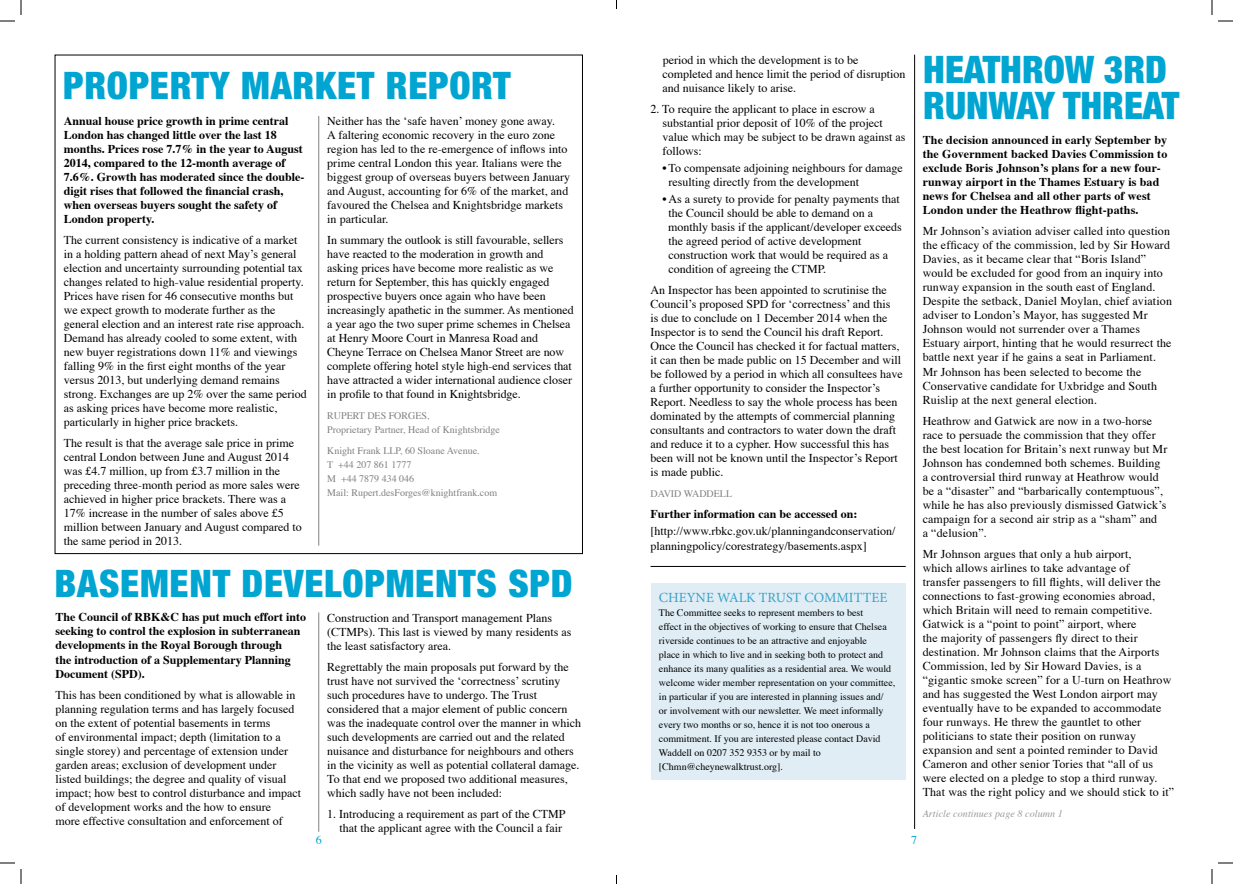
<style>
.page{position:relative;width:1233px;height:884px;background:#fff}
.page>*{position:absolute;margin:0;border:0;box-sizing:border-box;transform-origin:0 0}
.t1{font:900 condensed 38px "Helvetica Neue";letter-spacing:.02em;color:#00a5d2}
.t2{font:900 condensed 38px/36px "Helvetica Neue";letter-spacing:-.005em;color:#00a5d2}
.t3{font:14px "Minion Pro";color:#39a1c9}
.t4{font:12px/14px "Times";color:#000}
.t5{font:700 12px/14px "Times";color:#000}
.t6{font:12px "Times";color:#00a5d2}
.t7{font:10px/14px "Times";color:#000}
.t8{font:10px/14px "Times";color:#818084}
.t9{font:italic 10px "Times";letter-spacing:.01em;color:#98989c}
</style>
<div class="page">
<hr style="left:318px;top:116px;width:1px;height:430px;background:#818084">
<hr style="left:318px;top:612px;width:1px;height:220px;background:#818084">
<hr style="left:914px;top:55px;width:1px;height:774px;background:#000">
<hr style="left:650px;top:566px;width:255px;height:1px;background:#000">
<div style="left:651px;top:583px;width:254px;height:197px;background:#e0edf5"></div>
<svg style="left:1218px;top:20px;width:15px;height:2px"></svg>
<svg style="left:1218px;top:862px;width:15px;height:2px"></svg>
<svg style="left:0;top:0;width:22px;height:22px"></svg>
<svg style="left:0;top:862px;width:22px;height:22px"></svg>
<svg style="left:1211px;top:0;width:1px;height:15px"></svg>
<svg style="left:1211px;top:869px;width:1px;height:15px"></svg>
<h1 class="t2" style="left:923px;top:51px;width:258px">HEATHROW 3RD<br>RUNWAY THREAT</h1>
<p class="t5" style="left:922px;top:132px;width:246px">The decision announced in early September by the Government backed Davies Commission to exclude Boris Johnson’s plans for a new four&shy;runway airport in the Thames Estuary is bad news for Chelsea and all other parts of west London under the Heathrow flight-paths.</p>
<p class="t4" style="left:922px;top:223px;width:251px">Mr Johnson’s aviation adviser called into question the efficacy of the commission, led by Sir Howard Davies, as it became clear that “Boris Island” would be excluded for good from an inquiry into runway expansion in the south east of England.<br>Despite the setback, Daniel Moylan, chief aviation adviser to London’s Mayor, has suggested Mr Johnson would not surrender over a Thames Estuary airport, hinting that he would resurrect the battle next year if he gains a seat in Parliament.<br>Mr Johnson has been selected to become the Conservative candidate for Uxbridge and South Ruislip at the next general election.</p>
<p class="t4" style="left:922px;top:412px;width:246px">Heathrow and Gatwick are now in a two-horse race to persuade the commission that they offer the best location for Britain’s next runway but Mr Johnson has condemned both schemes. Building a controversial third runway at Heathrow would be a “disaster” and “barbarically contemptuous”, while he has also previously dismissed Gatwick’s campaign for a second air strip as a “sham” and<br>a “delusion”.</p>
<p class="t4" style="left:922px;top:546px;width:253px">Mr Johnson argues that only a hub airport,<br>which allows airlines to take advantage of<br>transfer passengers to fill flights, will deliver the connections to fast-growing economies abroad, which Britain will need to remain competitive.<br>Gatwick is a “point to point” airport, where<br>the majority of passengers fly direct to their destination. Mr Johnson claims that the Airports Commission, led by Sir Howard Davies, is a “gigantic smoke screen” for a U-turn on Heathrow and has suggested the West London airport may eventually have to be expanded to accommodate four runways. He threw the gauntlet to other politicians to state their position on runway expansion and sent a pointed reminder to David Cameron and other senior Tories that “all of us were elected on a pledge to stop a third runway.<br>That was the right policy and we should stick to it”</p>
<p class="t9" style="left:922px;top:804px;width:142px">Article continues page 8 column 1</p>
<p class="t4" style="left:662px;top:52px;width:244px">period in which the development is to be completed and hence limit the period of disruption and nuisance likely to arise.</p>
<p class="t4" style="left:662px;top:101px;width:245px;text-indent:-12px">2. To require the applicant to place in escrow a substantial prior deposit of 10% of the project value which may be subject to be drawn against as follows:</p>
<p class="t4" style="left:668px;top:160px;width:236px;text-indent:-6px">• To compensate adjoining neighbours for damage resulting directly from the development</p>
<p class="t4" style="left:668px;top:191px;width:235px;text-indent:-6px">• As a surety to provide for penalty payments that the Council should be able to demand on a monthly basis if the applicant/developer exceeds the agreed period of active development construction work that would be required as a condition of agreeing the CTMP.</p>
<p class="t4" style="left:650px;top:282px;width:254px">An Inspector has been appointed to scrutinise the Council’s proposed SPD for ‘correctness’ and this<br>is due to conclude on 1 December 2014 when the Inspector is to send the Council his draft Report.<br>Once the Council has checked it for factual matters, it can then be made public on 15 December and will be followed by a period in which all consultees have a further opportunity to consider the Inspector’s Report. Needless to say the whole process has been dominated by the attempts of commercial planning consultants and contractors to water down the draft and reduce it to a cypher. How successful this has been will not be known until the Inspector’s Report is made public.</p>
<p class="t8" style="left:650px;top:486px;width:83px">DAVID WADDELL</p>
<p class="t5" style="left:650px;top:506px;width:208px">Further information can be accessed on:</p>
<p class="t4" style="left:650px;top:523px;width:246px;line-height:14.4px">[http://www.rbkc.gov.uk/planningandconservation/ planningpolicy/corestrategy/basements.aspx]</p>
<h1 class="t1" style="left:63px;top:62px;width:449px">PROPERTY MARKET REPORT</h1>
<p class="t5" style="left:64px;top:113px;width:242px">Annual house price growth in prime central London has changed little over the last 18 months. Prices rose 7.7% in the year to August 2014, compared to the 12-month average of 7.6%. Growth has moderated since the double&shy;digit rises that followed the financial crash, when overseas buyers sought the safety of London property.</p>
<p class="t4" style="left:64px;top:232px;width:244px">The current consistency is indicative of a market in a holding pattern ahead of next May’s general election and uncertainty surrounding potential tax changes related to high-value residential property.<br>Prices have risen for 46 consecutive months but we expect growth to moderate further as the general election and an interest rate rise approach.<br>Demand has already cooled to some extent, with new buyer registrations down 11% and viewings falling 9% in the first eight months of the year versus 2013, but underlying demand remains strong. Exchanges are up 2% over the same period as asking prices have become more realistic, particularly in higher price brackets.</p>
<p class="t4" style="left:64px;top:435px;width:239px">The result is that the average sale price in prime central London between June and August 2014 was £4.7 million, up from £3.7 million in the preceding three-month period as more sales were achieved in higher price brackets. There was a 17% increase in the number of sales above £5 million between January and August compared to the same period in 2013.</p>
<p class="t4" style="left:327px;top:113px;width:244px">Neither has the ‘safe haven’ money gone away.<br>A faltering economic recovery in the euro zone region has led to the re-emergence of inflows into prime central London this year. Italians were the biggest group of overseas buyers between January and August, accounting for 6% of the market, and favoured the Chelsea and Knightsbridge markets in particular.</p>
<p class="t4" style="left:327px;top:232px;width:248px">In summary the outlook is still favourable, sellers have reacted to the moderation in growth and asking prices have become more realistic as we return for September, this has quickly engaged prospective buyers once again who have been increasingly apathetic in the summer. As mentioned a year ago the two super prime schemes in Chelsea at Henry Moore Court in Manresa Road and Cheyne Terrace on Chelsea Manor Street are now complete offering hotel style high-end services that have attracted a wider international audience closer in profile to that found in Knightsbridge.</p>
<p class="t8" style="left:327px;top:408px;width:174px">RUPERT DES FORGES,<br>Proprietary Partner, Head of Knightsbridge</p>
<p class="t8" style="left:327px;top:443px;width:171px">Knight Frank LLP, 60 Sloane Avenue.<br>T +44 207 861 1777<br>M +44 7879 434 046<br>Mail: Rupert.desForges@knightfrank.com</p>
<h1 class="t1" style="left:55px;top:560px;width:519px">BASEMENT DEVELOPMENTS SPD</h1>
<p class="t5" style="left:55px;top:609px;width:252px">The Council of RBK&amp;C has put much effort into seeking to control the explosion in subterranean developments in the Royal Borough through<br>the introduction of a Supplementary Planning Document (SPD).</p>
<p class="t4" style="left:55px;top:686px;width:247px">This has been conditioned by what is allowable in planning regulation terms and has largely focused on the extent of potential basements in terms<br>of environmental impact; depth (limitation to a single storey) and percentage of extension under garden areas; exclusion of development under listed buildings; the degree and quality of visual impact; how best to control disturbance and impact of development works and the how to ensure<br>more effective consultation and enforcement of</p>
<p class="t3" style="left:659px;top:588px;width:230px">CHEYNE WALK TRUST COMMITTEE</p>
<p class="t7" style="left:659px;top:605px;width:238px">The Committee seeks to represent members to best<br>effect in the objectives of working to ensure that Chelsea riverside continues to be an attractive and enjoyable<br>place in which to live and in seeking both to protect and enhance its many qualities as a residential area. We would welcome wider member representation on your committee, in particular if you are interested in planning issues and/<br>or involvement with our newsletter. We meet informally every two months or so, hence it is not too onerous a commitment. If you are interested please contact David Waddell on 0207 352 9353 or by mail to [Chmn@cheynewalktrust.org].</p>
<p class="t4" style="left:327px;top:609px;width:246px">Construction and Transport management Plans (CTMPs). This last is viewed by many residents as the least satisfactory area.</p>
<p class="t4" style="left:327px;top:658px;width:255px">Regrettably the main proposals put forward by the trust have not survived the ‘correctness’ scrutiny such procedures have to undergo. The Trust considered that a major element of public concern was the inadequate control over the manner in which such developments are carried out and the related nuisance and disturbance for neighbours and others in the vicinity as well as potential collateral damage.<br>To that end we proposed two additional measures, which sadly have not been included:</p>
<p class="t4" style="left:327px;top:806px;width:240px;text-align:right">1. Introducing a requirement as part of the CTMP that the applicant agree with the Council a fair</p>
<p class="t6" style="left:316px;top:828px;width:7px">6</p>
<p class="t6" style="left:911px;top:828px;width:7px">7</p>
</div>
